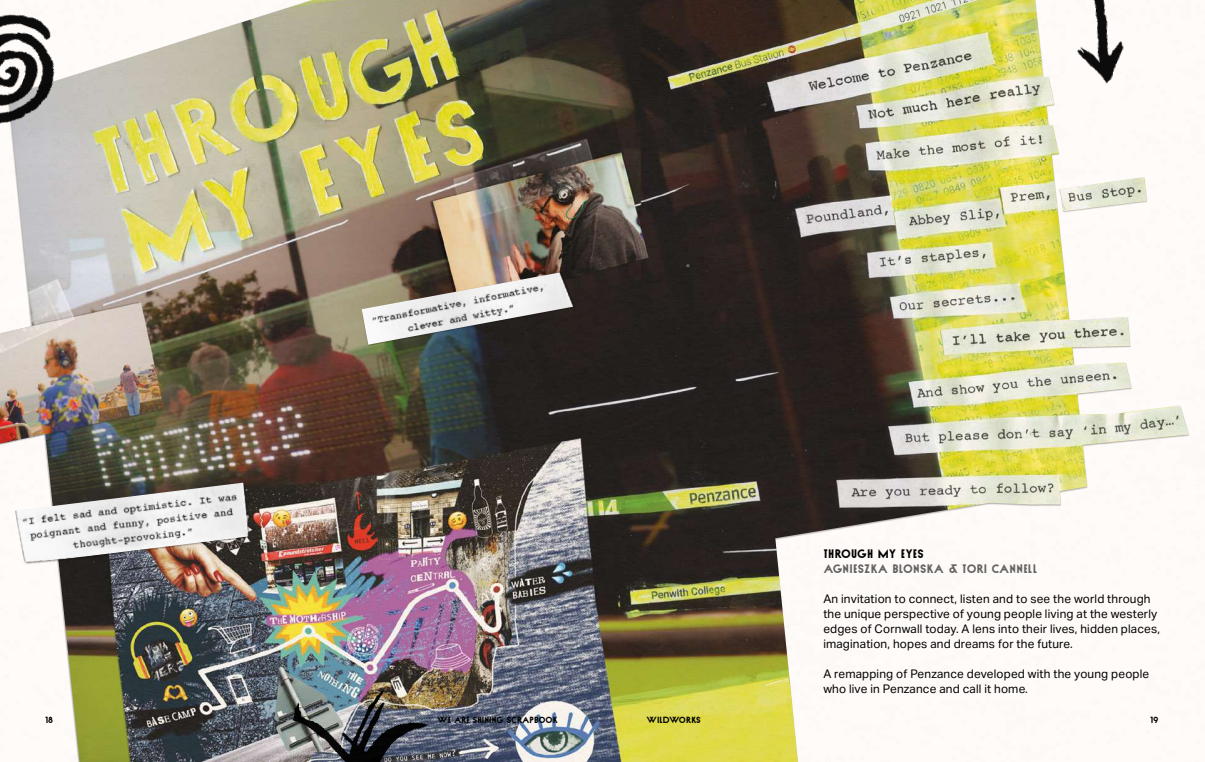
<style>
.page{position:relative;width:1205px;height:762px;background:#fff}
.page>*{position:absolute;margin:0;border:0;box-sizing:border-box;transform-origin:0 0}
.t1{font:13.75px "Nord";letter-spacing:.01em;color:#646363}
.t2{font:13.75px "Nord";letter-spacing:.01em;color:#000}
.t3{font:11.88px/15px "Aktiv Grotesk";letter-spacing:.01em;color:#000}
.t4{font:10px "Nord";letter-spacing:.005em;color:#000}
</style>
<div class="page">
<div style="left:0;top:0;width:1189px;height:762px;background:#fffbf8"></div>
<img style="left:1087px;top:177px;width:101px;height:311px">
<img style="left:0;top:0;width:1087px;height:762px">
<img style="left:269px;top:670px;width:193px;height:92px">
<img style="left:0;top:0;width:103px;height:131px">
<img style="left:1039px;top:0;width:85px;height:128px">
<img style="left:9px;top:483px;width:241px;height:82px">
<img style="left:362px;top:270px;width:215px;height:75px">
<img style="left:311px;top:456px;width:164px;height:89px">
<img style="left:449px;top:137px;width:151px;height:86px">
<img style="left:0;top:277px;width:77px;height:83px">
<p class="t2" style="left:823px;top:546px;width:102px">THROUGH MY EYES</p>
<p class="t1" style="left:823px;top:561px;width:215px">AGNIESZKA BLONSKA &amp; TORI CANNELL</p>
<p class="t3" style="left:823px;top:591px;width:338px">An invitation to connect, listen and to see the world through the unique perspective of young people living at the westerly edges of Cornwall today. A lens into their lives, hidden places, imagination, hopes and dreams for the future.</p>
<p class="t3" style="left:823px;top:666px;width:327px">A remapping of Penzance developed with the young people who live in Penzance and call it home.</p>
<p class="t4" style="left:45px;top:714px;width:10px">18</p>
<p class="t4" style="left:437px;top:714px;width:122px">WE ARE SHINING SCRAPBOOK</p>
<p class="t4" style="left:646px;top:714px;width:56px">WILDWORKS</p>
<p class="t4" style="left:1150px;top:714px;width:10px">19</p>
</div>
